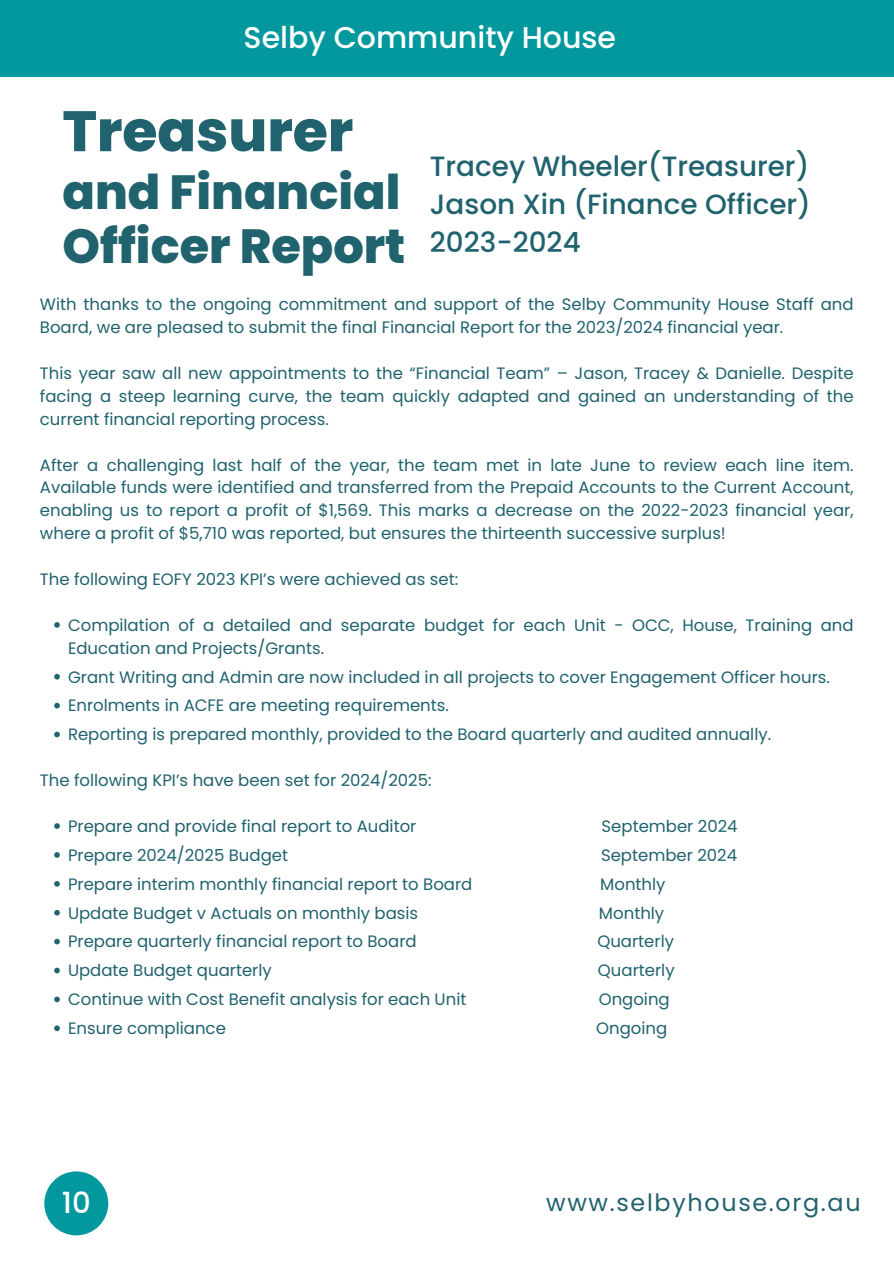
<style>
.page{position:relative;width:894px;height:1264px;background:#fff}
.page>*{position:absolute;margin:0;border:0;box-sizing:border-box;transform-origin:0 0}
.t1{font:800 56.85px "Poppins";color:#20626d}
.t2{font:800 47.85px/54px "Poppins";color:#20626d}
.t3{font:500 30px "Poppins";color:#fff}
.t4{font:500 29.1px "Poppins";color:#fff}
.t5{font:500 27.9px/38.2px "Poppins";color:#20626d;text-align:justify}
.t6{font:23.85px "Poppins";letter-spacing:.07em;color:#20626d}
.t7{font:16.5px/23px "Poppins";color:#20626d}
</style>
<div class="page">
<div style="left:0;top:0;width:893px;height:77px;background:#03989e"></div>
<svg style="left:54px;top:622px;width:6px;height:5px"></svg>
<svg style="left:54px;top:674px;width:6px;height:5px"></svg>
<svg style="left:54px;top:702px;width:6px;height:6px"></svg>
<svg style="left:54px;top:731px;width:6px;height:6px"></svg>
<svg style="left:54px;top:823px;width:6px;height:5px"></svg>
<svg style="left:54px;top:852px;width:6px;height:5px"></svg>
<svg style="left:54px;top:881px;width:6px;height:5px"></svg>
<svg style="left:54px;top:910px;width:6px;height:5px"></svg>
<svg style="left:54px;top:938px;width:6px;height:6px"></svg>
<svg style="left:54px;top:967px;width:6px;height:6px"></svg>
<svg style="left:54px;top:996px;width:6px;height:6px"></svg>
<svg style="left:54px;top:1025px;width:6px;height:6px"></svg>
<div style="left:44px;top:1171px;width:64px;height:64px;background:#03989e;border-radius:50%"></div>
<p class="t3" style="left:243px;top:17px;width:374px">Selby Community House</p>
<h2 class="t1" style="left:62px;top:91px;width:292px">Treasurer</h2>
<h2 class="t2" style="left:62px;top:165px;width:344px">and Financial<br>Officer Report</h2>
<h1 class="t7" style="left:40px;top:293px;width:815px">With thanks to the ongoing commitment and support of the Selby Community House Staff and<br>Board, we are pleased to submit the final Financial Report for the 2023/2024 financial year.</h1>
<h2 class="t7" style="left:40px;top:362px;width:815px;text-align:justify">This year saw all new appointments to the “Financial Team” – Jason, Tracey &amp; Danielle. Despite facing a steep learning curve, the team quickly adapted and gained an understanding of the current financial reporting process.</h2>
<p class="t7" style="left:40px;top:453px;width:815px;text-align:justify">After a challenging last half of the year, the team met in late June to review each line item.<br>Available funds were identified and transferred from the Prepaid Accounts to the Current Account, enabling us to report a profit of $1,569. This marks a decrease on the 2022-2023 financial year, where a profit of $5,710 was reported, but ensures the thirteenth successive surplus!</p>
<p class="t7" style="left:40px;top:567px;width:419px">The following EOFY 2023 KPI’s were achieved as set:</p>
<p class="t7" style="left:68px;top:613px;width:787px">Compilation of a detailed and separate budget for each Unit - OCC, House, Training and<br>Education and Projects/Grants.</p>
<p class="t7" style="left:68px;top:665px;width:763px">Grant Writing and Admin are now included in all projects to cover Engagement Officer hours.</p>
<p class="t7" style="left:68px;top:694px;width:382px">Enrolments in ACFE are meeting requirements.</p>
<p class="t7" style="left:68px;top:723px;width:704px">Reporting is prepared monthly, provided to the Board quarterly and audited annually.</p>
<p class="t7" style="left:40px;top:768px;width:393px">The following KPI’s have been set for 2024/2025:</p>
<p class="t7" style="left:68px;top:814px;width:350px">Prepare and provide final report to Auditor</p>
<p class="t7" style="left:601px;top:814px;width:137px">September 2024</p>
<p class="t7" style="left:68px;top:843px;width:221px">Prepare 2024/2025 Budget</p>
<p class="t7" style="left:601px;top:843px;width:137px">September 2024</p>
<p class="t7" style="left:68px;top:872px;width:406px">Prepare interim monthly financial report to Board</p>
<p class="t7" style="left:600px;top:872px;width:67px">Monthly</p>
<p class="t7" style="left:68px;top:901px;width:351px">Update Budget v Actuals on monthly basis</p>
<p class="t7" style="left:598px;top:901px;width:67px">Monthly</p>
<p class="t7" style="left:68px;top:930px;width:350px">Prepare quarterly financial report to Board</p>
<p class="t7" style="left:597px;top:930px;width:78px">Quarterly</p>
<p class="t7" style="left:68px;top:959px;width:205px">Update Budget quarterly</p>
<p class="t7" style="left:597px;top:959px;width:78px">Quarterly</p>
<p class="t7" style="left:68px;top:987px;width:400px">Continue with Cost Benefit analysis for each Unit</p>
<p class="t7" style="left:598px;top:987px;width:73px">Ongoing</p>
<p class="t7" style="left:68px;top:1016px;width:159px">Ensure compliance</p>
<p class="t7" style="left:596px;top:1016px;width:73px">Ongoing</p>
<h3 class="t5" style="left:430px;top:147px;width:382px">Tracey Wheeler(Treasurer)<br>Jason Xin (Finance Officer)<br>2023-2024</h3>
<p class="t4" style="left:62px;top:1181px;width:30px">10</p>
<p class="t6" style="left:546px;top:1185px;width:316px">www.selbyhouse.org.au</p>
</div>
